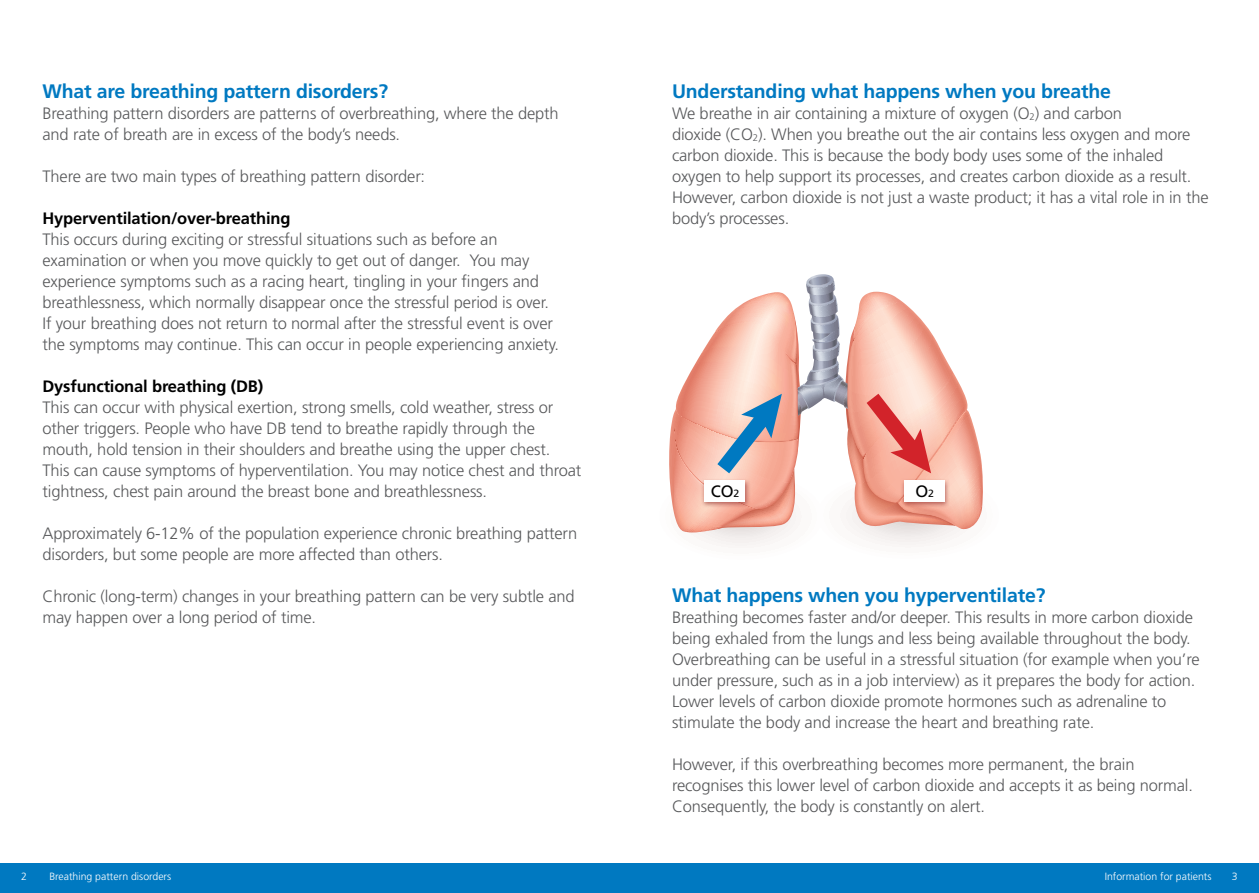
<style>
.page{position:relative;width:1259px;height:893px;background:#fff}
.page>*{position:absolute;margin:0;border:0;box-sizing:border-box;transform-origin:0 0}
.t1{font:700 19.5px "Frutiger";letter-spacing:-.01em;color:#0079c1}
.t2{font:300 16.5px/21px "Frutiger";letter-spacing:-.01em;color:#58595b}
.t3{font:700 16.5px "Frutiger";letter-spacing:-.01em;color:#000}
.t4{font:16.5px "Frutiger";color:#000}
.t5{font:300 10.5px "Frutiger";color:#fff}
.s1{font-size:9.6px}
.s2{font-size:10.5px}
</style>
<div class="page">
<div style="left:0;top:863px;width:1259px;height:30px;background:#0079c1"></div>
<svg style="left:669px;top:274px;width:314px;height:272px"></svg>
<div style="left:700px;top:478px;width:51px;height:30px;background:#902827;opacity:.64"></div>
<div style="left:704px;top:481px;width:41px;height:21px;background:#fff"></div>
<div style="left:900px;top:478px;width:50px;height:30px;background:#902827;opacity:.64"></div>
<div style="left:903px;top:481px;width:41px;height:21px;background:#fff"></div>
<p class="t1" style="left:43px;top:79px;width:347px">What are breathing pattern disorders?</p>
<p class="t2" style="left:43px;top:102px;width:518px">Breathing pattern disorders are patterns of overbreathing, where the depth and rate of breath are in excess of the body’s needs.</p>
<p class="t2" style="left:43px;top:165px;width:384px">There are two main types of breathing pattern disorder:</p>
<p class="t3" style="left:43px;top:208px;width:249px">Hyperventilation/over-breathing</p>
<p class="t2" style="left:43px;top:228px;width:518px">This occurs during exciting or stressful situations such as before an examination or when you move quickly to get out of danger. You may experience symptoms such as a racing heart, tingling in your fingers and breathlessness, which normally disappear once the stressful period is over.<br>If your breathing does not return to normal after the stressful event is over the symptoms may continue. This can occur in people experiencing anxiety.</p>
<p class="t3" style="left:43px;top:376px;width:222px">Dysfunctional breathing (DB)</p>
<p class="t2" style="left:43px;top:396px;width:540px">This can occur with physical exertion, strong smells, cold weather, stress or other triggers. People who have DB tend to breathe rapidly through the mouth, hold tension in their shoulders and breathe using the upper chest.<br>This can cause symptoms of hyperventilation. You may notice chest and throat tightness, chest pain around the breast bone and breathlessness.</p>
<p class="t2" style="left:43px;top:522px;width:536px">Approximately 6-12% of the population experience chronic breathing pattern disorders, but some people are more affected than others.</p>
<p class="t2" style="left:43px;top:585px;width:533px">Chronic (long-term) changes in your breathing pattern can be very subtle and may happen over a long period of time.</p>
<p class="t1" style="left:672px;top:79px;width:440px">Understanding what happens when you breathe</p>
<p class="t2" style="left:672px;top:102px;width:538px">We breathe in air containing a mixture of oxygen (O<span class="s1">2</span>) and carbon<br>dioxide (CO<span class="s1">2</span>). When you breathe out the air contains less oxygen and more carbon dioxide. This is because the body body uses some of the inhaled oxygen to help support its processes, and creates carbon dioxide as a result.<br>However, carbon dioxide is not just a waste product; it has a vital role in in the body’s processes.</p>
<p class="t4" style="left:711px;top:481px;width:30px">CO<span class="s2">2</span></p>
<p class="t4" style="left:915px;top:481px;width:20px">O<span class="s2">2</span></p>
<p class="t1" style="left:672px;top:583px;width:375px">What happens when you hyperventilate?</p>
<p class="t2" style="left:672px;top:606px;width:529px">Breathing becomes faster and/or deeper. This results in more carbon dioxide being exhaled from the lungs and less being available throughout the body.<br>Overbreathing can be useful in a stressful situation (for example when you’re under pressure, such as in a job interview) as it prepares the body for action.<br>Lower levels of carbon dioxide promote hormones such as adrenaline to stimulate the body and increase the heart and breathing rate.</p>
<p class="t2" style="left:672px;top:753px;width:522px">However, if this overbreathing becomes more permanent, the brain recognises this lower level of carbon dioxide and accepts it as being normal.<br>Consequently, the body is constantly on alert.</p>
<p class="t5" style="left:21px;top:870px;width:7px">2</p>
<p class="t5" style="left:49px;top:870px;width:123px">Breathing pattern disorders</p>
<p class="t5" style="left:1104px;top:870px;width:108px">Information for patients</p>
<p class="t5" style="left:1231px;top:870px;width:7px">3</p>
</div>
